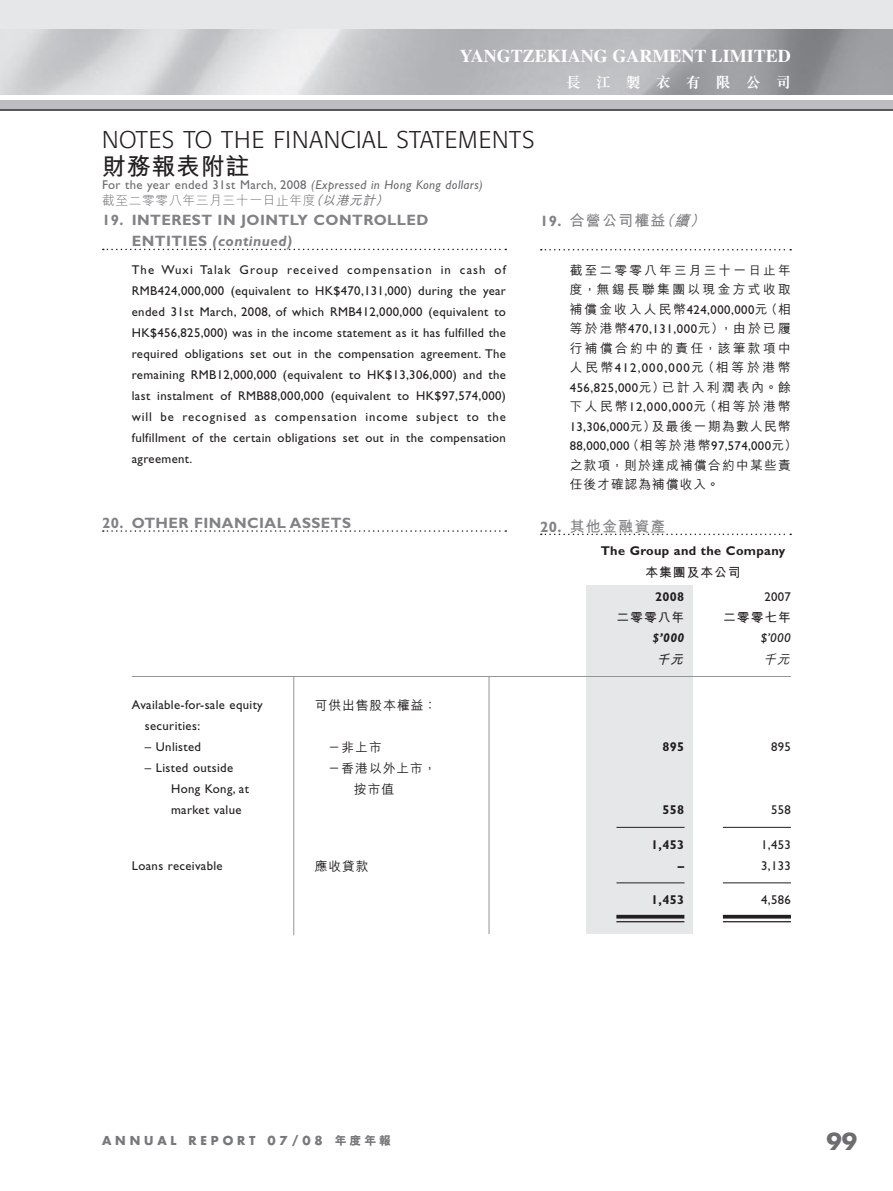
<style>
.page{position:relative;width:893px;height:1191px;background:#fff}
.page>*{position:absolute;margin:0;border:0;box-sizing:border-box;transform-origin:0 0}
.t1{font:300 24px "Formata";letter-spacing:.03em;color:#231f20}
.t2{font:24px "M Hei HK Bold B5 pc H";letter-spacing:.03em;color:#231f20}
.t3{font:700 22.5px "Futura Std";color:#6c6d70}
.t4{font:700 18px "Times LT Std";color:#fff}
.t5{font:700 15px/21px "Gill Sans Std";letter-spacing:.03em;color:#808285}
.t6{font:15px "M Hei HK Bold B5 pc H";letter-spacing:.08em;color:#808285}
.t7{font:15px "M Sung HK Bold B5 pc H";letter-spacing:1em;color:#fff}
.t8{font:12.75px/21px "Gill Sans Std";letter-spacing:.03em;color:#231f20;text-align:justify}
.t9{font:12.75px/19.5px "M Hei HK Medium B5 pc H";letter-spacing:.1em;color:#231f20}
.t10{font:12.75px "Gill Sans Std";letter-spacing:.03em;color:#6c6d70}
.t11{font:12.75px/19.5px "Gill Sans Std";letter-spacing:.07em;color:#231f20}
.t12{font:700 12.75px "Gill Sans Std";letter-spacing:.03em;color:#231f20}
.t13{font:12.75px "M Hei HK Light B5 pc H";letter-spacing:.05em;color:#6c6d70}
.t14{font:12.75px "M Hei HK Bold B5 pc H";letter-spacing:.08em;color:#231f20}
.t15{font:12.75px "M Hei HK Medium B5 pc H";letter-spacing:.08em;color:#231f20}
.t16{font:italic 700 12.75px "Gill Sans Std";color:#231f20}
.t17{font:italic 12.75px "Gill Sans Std";color:#231f20}
.t18{font:italic 12.75px "M Hei HK Bold B5 pc H";color:#231f20}
.t19{font:italic 12.75px "M Hei HK Medium B5 pc H";color:#231f20}
.t20{font:700 12px "Futura Std";letter-spacing:.32em;color:#76787b}
.s1{font-style:italic}
.s2{font-family:"M Hei HK Medium B5 pc H";font-style:italic}
.s3{font-family:"Gill Sans Std";font-weight:700}
.s4{font-family:"Gill Sans Std"}
.s5{font-family:"M Hei HK Medium B5 pc H"}
.s6{font-family:"M Hei HK Xbold B5 pc H";font-weight:400}
</style>
<div class="page">
<div style="left:0;top:38px;width:893px;height:72px;background:#bcbdc0"></div>
<div style="left:0;top:0;width:893px;height:55px;background:#e6e7e9"></div>
<div style="left:0;top:94px;width:893px;height:6px;background:#fff"></div>
<img style="left:0;top:30px;width:893px;height:64px">
<svg style="left:103px;top:249px;width:403px;height:1px"></svg>
<svg style="left:103px;top:530px;width:403px;height:2px"></svg>
<div style="left:587px;top:585px;width:106px;height:349px;background:#e6e7e9"></div>
<hr style="left:132px;top:676px;width:659px;height:1px;background:#939598">
<hr style="left:293px;top:677px;width:1px;height:258px;background:#939598">
<hr style="left:489px;top:676px;width:1px;height:258px;background:#939598">
<hr style="left:616px;top:827px;width:68px;height:1px;background:#231f20">
<hr style="left:723px;top:827px;width:68px;height:1px;background:#231f20">
<hr style="left:616px;top:882px;width:68px;height:1px;background:#231f20">
<hr style="left:723px;top:882px;width:68px;height:1px;background:#231f20">
<hr style="left:616px;top:915px;width:68px;height:3px;background:#231f20">
<hr style="left:616px;top:921px;width:68px;height:1px;background:#231f20">
<hr style="left:723px;top:915px;width:68px;height:3px;background:#231f20">
<hr style="left:723px;top:921px;width:68px;height:1px;background:#231f20">
<svg style="left:541px;top:249px;width:250px;height:1px"></svg>
<svg style="left:541px;top:533px;width:250px;height:2px"></svg>
<h3 class="t4" style="left:460px;top:49px;width:333px">YANGTZEKIANG GARMENT LIMITED</h3>
<p class="t7" style="left:566px;top:76px;width:227px">長江製衣有限公司</p>
<h1 class="t1" style="left:102px;top:125px;width:434px">NOTES TO THE FINANCIAL STATEMENTS</h1>
<h1 class="t2" style="left:102px;top:156px;width:149px">財務報表附註</h1>
<p class="t10" style="left:102px;top:180px;width:382px">For the year ended 31st March, 2008 <span class="s1">(Expressed in Hong Kong dollars)</span></p>
<p class="t13" style="left:102px;top:195px;width:291px">截至二零零八年三月三十一日止年度<span class="s2">（以港元計）</span></p>
<p class="t5" style="left:132px;top:211px;width:298px;text-indent:-30px">19. INTEREST IN JOINTLY CONTROLLED<br>ENTITIES <span class="s1">(continued)</span></p>
<p class="t8" style="left:132px;top:260px;width:376px">The Wuxi Talak Group received compensation in cash of RMB424,000,000 (equivalent to HK$470,131,000) during the year ended 31st March, 2008, of which RMB412,000,000 (equivalent to HK$456,825,000) was in the income statement as it has fulfilled the required obligations set out in the compensation agreement. The remaining RMB12,000,000 (equivalent to HK$13,306,000) and the last instalment of RMB88,000,000 (equivalent to HK$97,574,000) will be recognised as compensation income subject to the fulfillment of the certain obligations set out in the compensation agreement.</p>
<p class="t6" style="left:540px;top:215px;width:170px"><span class="s3">19.</span> 合營公司權益<span class="s1">（續）</span></p>
<p class="t9" style="left:570px;top:262px;width:223px;text-align:justify">截至二零零八年三月三十一日止年度，無錫長聯集團以現金方式收取補償金收入人民幣<span class="s4">424,000,000</span>元（相等於港幣<span class="s4">470,131,000</span>元），由於已履行補償合約中的責任，該筆款項中</p>
<p class="t11" style="left:570px;top:359px;width:223px"><span class="s5">人民幣</span>412,000,000<span class="s5">元（相等於港幣<br></span>456,825,000<span class="s5">元）已計入利潤表內。餘</span></p>
<p class="t9" style="left:570px;top:398px;width:223px">下人民幣<span class="s4">12,000,000</span>元（相等於港幣<br><span class="s4">13,306,000</span>元）及最後一期為數人民幣</p>
<p class="t8" style="left:570px;top:437px;width:229px">88,000,000<span class="s5">（相等於港幣</span>97,574,000<span class="s5">元）</span></p>
<p class="t9" style="left:570px;top:457px;width:223px">之款項，則於達成補償合約中某些責任後才確認為補償收入。</p>
<p class="t6" style="left:540px;top:520px;width:127px"><span class="s3">20.</span> 其他金融資產</p>
<p class="t5" style="left:102px;top:514px;width:251px">20. OTHER FINANCIAL ASSETS</p>
<p class="t12" style="left:601px;top:546px;width:186px">The Group and the Company</p>
<p class="t14" style="left:645px;top:567px;width:97px">本集團及本公司</p>
<p class="t12" style="left:655px;top:591px;width:31px">2008</p>
<p class="t8" style="left:764px;top:587px;width:28px">2007</p>
<p class="t14" style="left:616px;top:612px;width:69px">二零零八年</p>
<p class="t14" style="left:723px;top:612px;width:69px">二零零七年</p>
<p class="t16" style="left:653px;top:633px;width:33px">$’000</p>
<p class="t17" style="left:761px;top:630px;width:32px">$’000</p>
<p class="t18" style="left:656px;top:654px;width:31px">千元</p>
<p class="t19" style="left:763px;top:654px;width:31px">千元</p>
<p class="t8" style="left:132px;top:696px;width:133px">Available-for-sale equity</p>
<p class="t15" style="left:315px;top:700px;width:124px">可供出售股本權益：</p>
<p class="t8" style="left:145px;top:717px;width:57px">securities:</p>
<p class="t8" style="left:145px;top:738px;width:58px">– Unlisted</p>
<p class="t9" style="left:328px;top:739px;width:55px">－非上市</p>
<p class="t12" style="left:662px;top:742px;width:23px">895</p>
<p class="t8" style="left:771px;top:738px;width:21px">895</p>
<p class="t8" style="left:145px;top:759px;width:90px">– Listed outside</p>
<p class="t9" style="left:328px;top:760px;width:110px">－香港以外上市，</p>
<p class="t8" style="left:171px;top:780px;width:79px">Hong Kong, at</p>
<p class="t9" style="left:354px;top:781px;width:42px">按市值</p>
<p class="t8" style="left:171px;top:801px;width:72px">market value</p>
<p class="t12" style="left:662px;top:805px;width:23px">558</p>
<p class="t8" style="left:771px;top:801px;width:21px">558</p>
<p class="t12" style="left:651px;top:840px;width:35px">1,453</p>
<p class="t8" style="left:761px;top:835px;width:31px">1,453</p>
<p class="t8" style="left:132px;top:856px;width:92px">Loans receivable</p>
<p class="t9" style="left:315px;top:857px;width:55px">應收貸款</p>
<p class="t12" style="left:678px;top:861px;width:8px">–</p>
<p class="t8" style="left:761px;top:856px;width:31px">3,133</p>
<p class="t12" style="left:651px;top:895px;width:35px">1,453</p>
<p class="t8" style="left:761px;top:891px;width:31px">4,586</p>
<p class="t20" style="left:102px;top:1133px;width:291px">ANNUAL REPORT 07/08 <span class="s6">年度年報</span></p>
<h2 class="t3" style="left:826px;top:1128px;width:32px">99</h2>
</div>
